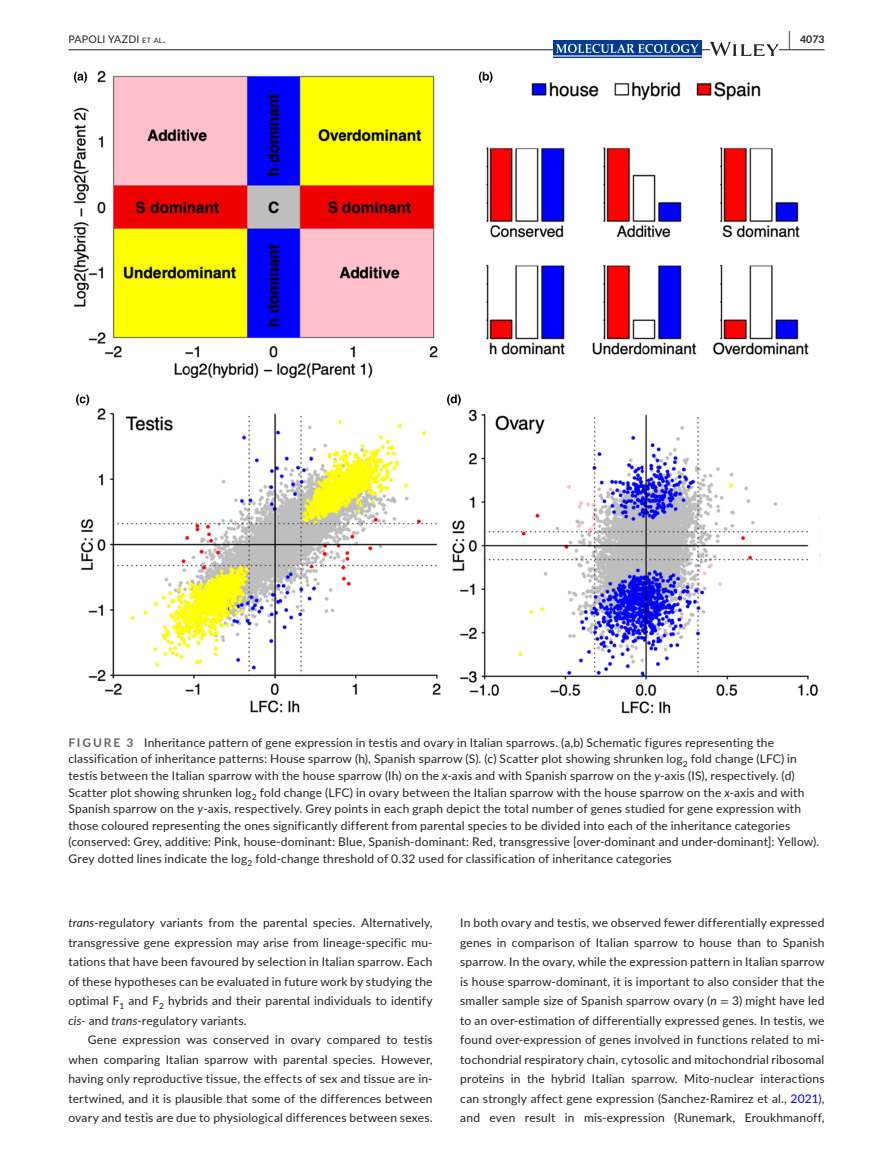
<style>
.page{position:relative;width:893px;height:1174px;background:#fff}
.page>*{position:absolute;margin:0;border:0;box-sizing:border-box;transform-origin:0 0}
.t1{font:12px/19.5px "Lato";letter-spacing:.015em;color:#231f20;text-align:justify}
.t2{font:10.5px "Lato";letter-spacing:.02em;color:#231f20}
.t3{font:700 10.5px "Lato";color:#231f20}
.s1{font-size:7.35px}
.s2{font-size:19.5px}
.s3{font-weight:700;color:#636366}
.s4{font-style:italic}
.s5{font-family:"STIX"}
.s6{color:#00f}
</style>
<div class="page">
<hr style="left:68px;top:49px;width:756px;height:1px;background:#231f20">
<div style="left:553px;top:41px;width:148px;height:17px;background:#003d91"></div>
<img style="left:556px;top:44px;width:142px;height:8px">
<hr style="left:553px;top:55px;width:148px;height:2px;background:#96a6d0">
<svg style="left:710px;top:42px;width:69px;height:14px"></svg>
<img style="left:73px;top:70px;width:747px;height:644px">
<p class="t2" style="left:68px;top:31px;width:99px">PAPOLI YAZDI <span class="s1">et al</span>.</p>
<p class="t3" style="left:789px;top:31px;width:37px"><span class="s2">|</span> 4073</p>
<p class="t1" style="left:68px;top:734px;width:752px;line-height:16.5px;text-align:left"><span class="s3">FIGURE 3</span> Inheritance pattern of gene expression in testis and ovary in Italian sparrows. (a,b) Schematic figures representing the classification of inheritance patterns: House sparrow (h), Spanish sparrow (S). (c) Scatter plot showing shrunken log<sub>2</sub> fold change (LFC) in testis between the Italian sparrow with the house sparrow (Ih) on the <span class="s4">x</span>-axis and with Spanish sparrow on the <span class="s4">y</span>-axis (IS), respectively. (d)<br>Scatter plot showing shrunken log<sub>2</sub> fold change (LFC) in ovary between the Italian sparrow with the house sparrow on the <span class="s4">x</span>-axis and with Spanish sparrow on the <span class="s4">y</span>-axis, respectively. Grey points in each graph depict the total number of genes studied for gene expression with those coloured representing the ones significantly different from parental species to be divided into each of the inheritance categories (conserved: Grey, additive: Pink, house-dominant: Blue, Spanish-dominant: Red, transgressive [over-dominant and under-dominant]: Yellow).<br>Grey dotted lines indicate the log<sub>2</sub> fold-change threshold of 0.32 used for classification of inheritance categories</p>
<p class="t1" style="left:68px;top:912px;width:366px"><span class="s4">trans</span>-regulatory variants from the parental species. Alternatively, transgressive gene expression may arise from lineage-specific mu&shy;tations that have been favoured by selection in Italian sparrow. Each of these hypotheses can be evaluated in future work by studying the optimal F<sub>1</sub> and F<sub>2</sub> hybrids and their parental individuals to identify <span class="s4">cis-</span> and <span class="s4">trans</span>-regulatory variants.</p>
<p class="t1" style="left:68px;top:1029px;width:366px;text-indent:20px">Gene expression was conserved in ovary compared to testis when comparing Italian sparrow with parental species. However, having only reproductive tissue, the effects of sex and tissue are in&shy;tertwined, and it is plausible that some of the differences between ovary and testis are due to physiological differences between sexes.</p>
<p class="t1" style="left:460px;top:912px;width:366px">In both ovary and testis, we observed fewer differentially expressed genes in comparison of Italian sparrow to house than to Spanish sparrow. In the ovary, while the expression pattern in Italian sparrow is house sparrow-dominant, it is important to also consider that the smaller sample size of Spanish sparrow ovary (<span class="s4">n</span> <span class="s5">=</span> 3) might have led to an over-estimation of differentially expressed genes. In testis, we found over-expression of genes involved in functions related to mi&shy;tochondrial respiratory chain, cytosolic and mitochondrial ribosomal proteins in the hybrid Italian sparrow. Mito-nuclear interactions can strongly affect gene expression (Sanchez-Ramirez et al., <span class="s6">2021</span>), and even result in mis-expression (Runemark, Eroukhmanoff,</p>
</div>
